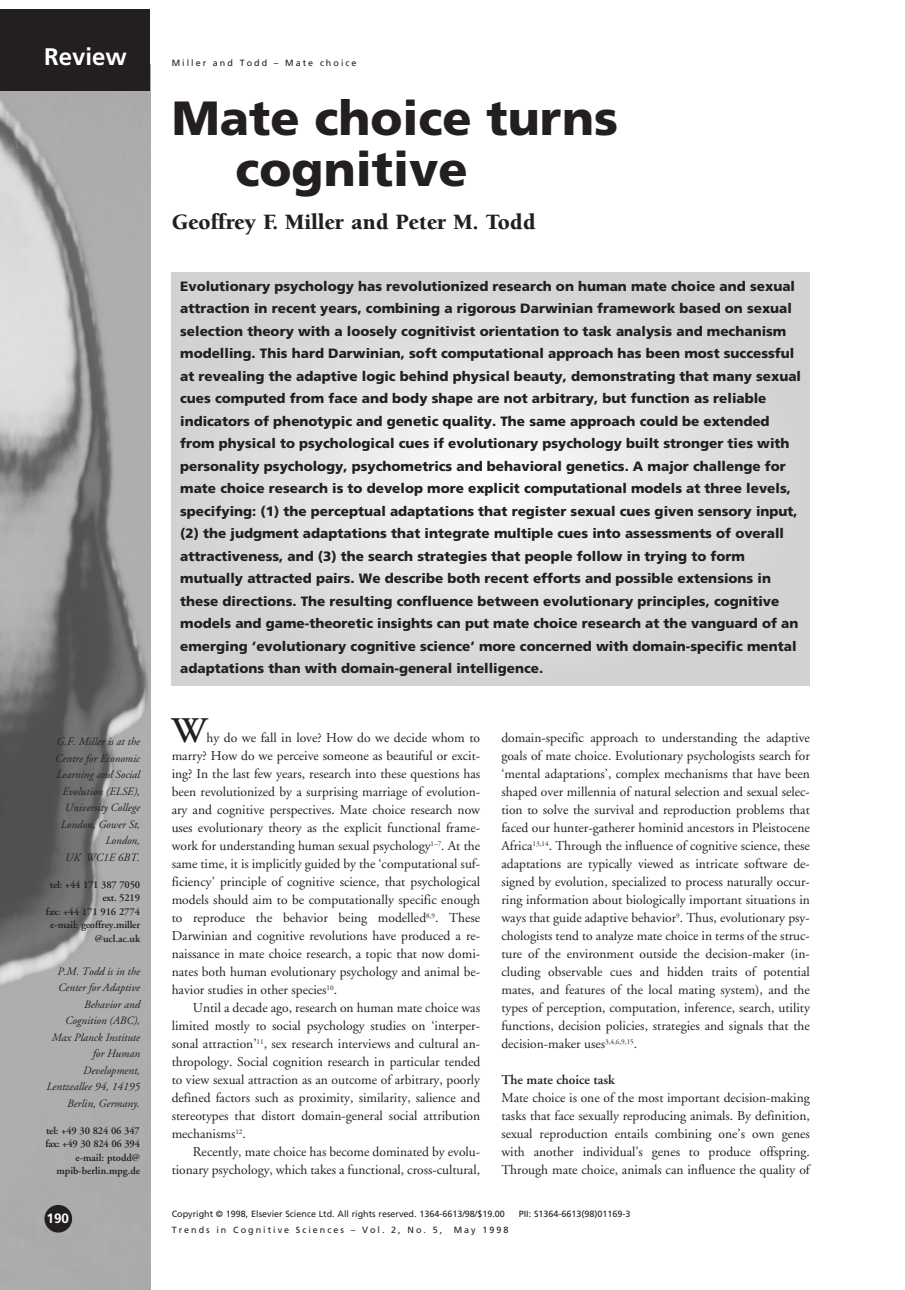
<style>
.page{position:relative;width:905px;height:1290px;background:#fff}
.page>*{position:absolute;margin:0;border:0;box-sizing:border-box;transform-origin:0 0}
.t1{font:900 48px/51px "Frutiger";color:#231f20}
.t2{font:600 36px "Adobe Garamond";color:#231f20}
.t3{font:700 24px "Frutiger";color:#fff}
.t4{font:900 22.5px "Berkeley";color:#231f20}
.t5{font:13.5px/18px "Adobe Garamond";color:#231f20;text-align:justify}
.t6{font:900 13.5px/22.5px "Frutiger";color:#231f20}
.t7{font:600 13.5px "Adobe Garamond";color:#231f20}
.t8{font:700 13.5px "Frutiger";color:#fff}
.t9{font:italic 11.25px/16.5px "Adobe Garamond";color:#231f20;text-align:right}
.t10{font:600 10.5px/13.5px "Adobe Garamond";letter-spacing:-.01em;color:#231f20;text-align:right}
.t11{font:9px "Frutiger";color:#231f20}
.t12{font:9px "Frutiger";letter-spacing:.22em;color:#231f20}
</style>
<div class="page">
<img style="left:0;top:90px;width:150px;height:1200px">
<div style="left:0;top:9px;width:150px;height:81px;background:#231f20"></div>
<div style="left:44px;top:1205px;width:28px;height:28px;background:#231f20;border-radius:50%"></div>
<div style="left:172px;top:272px;width:637px;height:413px;background:#d1d2d4"></div>
<div style="left:176px;top:275px;width:629px;height:408px;background:#d2d3d5;border-radius:50%"></div>
<div style="left:207px;top:295px;width:567px;height:368px;background:#d6d7d9;border-radius:50%"></div>
<div style="left:238px;top:315px;width:505px;height:328px;background:#dadbdd;border-radius:50%"></div>
<div style="left:269px;top:335px;width:443px;height:288px;background:#dedfe1;border-radius:50%"></div>
<div style="left:300px;top:355px;width:382px;height:248px;background:#e2e3e5;border-radius:50%"></div>
<div style="left:324px;top:371px;width:333px;height:216px;background:#e6e7e9;border-radius:50%"></div>
<div style="left:349px;top:387px;width:283px;height:184px;background:#eaebec;border-radius:50%"></div>
<div style="left:373px;top:403px;width:235px;height:152px;background:#eeeeef;border-radius:50%"></div>
<div style="left:398px;top:419px;width:185px;height:120px;background:#f1f2f3;border-radius:50%"></div>
<div style="left:423px;top:435px;width:135px;height:88px;background:#f5f5f6;border-radius:50%"></div>
<div style="left:447px;top:451px;width:87px;height:56px;background:#f9f9f9;border-radius:50%"></div>
<div style="left:472px;top:467px;width:37px;height:24px;background:#fdfdfd;border-radius:50%"></div>
<h3 class="t3" style="left:44px;top:47px;width:84px">Review</h3>
<p class="t12" style="left:172px;top:59px;width:186px">Miller and Todd – Mate choice</p>
<h1 class="t1" style="left:235px;top:96px;width:384px;text-indent:-64px">Mate choice turns cognitive</h1>
<h3 class="t4" style="left:172px;top:213px;width:365px">Geoffrey F. Miller and Peter M. Todd</h3>
<p class="t9" style="left:55px;top:734px;width:86px">G.F. Miller is at the<br>Centre for Economic<br>Learning and Social<br>Evolution (ELSE),<br>University College<br>London, Gower St,<br>London,<br>UK WC1E 6BT.</p>
<p class="t10" style="left:46px;top:878px;width:96px">tel: +44 171 387 7050 ext. 5219<br>fax: +44 171 916 2774 e-mail: geoffrey.miller @ucl.ac.uk</p>
<p class="t9" style="left:46px;top:964px;width:95px">P.M. Todd is in the<br>Center for Adaptive<br>Behavior and<br>Cognition (ABC),<br>Max Planck Institute for Human<br>Development,<br>Lentzeallee 94, 14195<br>Berlin, Germany.</p>
<p class="t10" style="left:46px;top:1124px;width:96px">tel: +49 30 824 06 347 fax: +49 30 824 06 394 e-mail: ptodd@ mpib-berlin.mpg.de</p>
<p class="t8" style="left:47px;top:1213px;width:24px">190</p>
<p class="t6" style="left:180px;top:276px;width:622px">Evolutionary psychology has revolutionized research on human mate choice and sexual attraction in recent years, combining a rigorous Darwinian framework based on sexual selection theory with a loosely cognitivist orientation to task analysis and mechanism modelling. This hard Darwinian, soft computational approach has been most successful at revealing the adaptive logic behind physical beauty, demonstrating that many sexual cues computed from face and body shape are not arbitrary, but function as reliable indicators of phenotypic and genetic quality. The same approach could be extended from physical to psychological cues if evolutionary psychology built stronger ties with personality psychology, psychometrics and behavioral genetics. A major challenge for mate choice research is to develop more explicit computational models at three levels, specifying: (1) the perceptual adaptations that register sexual cues given sensory input, (2) the judgment adaptations that integrate multiple cues into assessments of overall attractiveness, and (3) the search strategies that people follow in trying to form mutually attracted pairs. We describe both recent efforts and possible extensions in these directions. The resulting confluence between evolutionary principles, cognitive models and game-theoretic insights can put mate choice research at the vanguard of an emerging ‘evolutionary cognitive science’ more concerned with domain-specific mental adaptations than with domain-general intelligence.</p>
<h2 class="t2" style="left:172px;top:716px;width:36px">W</h2>
<p class="t5" style="left:172px;top:730px;width:310px;text-indent:35px">hy do we fall in love? How do we decide whom to marry? How do we perceive someone as beautiful or excit&shy;ing? In the last few years, research into these questions has been revolutionized by a surprising marriage of evolution&shy;ary and cognitive perspectives. Mate choice research now uses evolutionary theory as the explicit functional frame&shy;work for understanding human sexual psychology<sup>1–7</sup>. At the same time, it is implicitly guided by the ‘computational suf&shy;ficiency’ principle of cognitive science, that psychological models should aim to be computationally specific enough to reproduce the behavior being modelled<sup>8,9</sup>. These Darwinian and cognitive revolutions have produced a re&shy;naissance in mate choice research, a topic that now domi&shy;nates both human evolutionary psychology and animal be&shy;havior studies in other species<sup>10</sup>.</p>
<p class="t5" style="left:172px;top:1000px;width:310px;text-indent:21px">Until a decade ago, research on human mate choice was limited mostly to social psychology studies on ‘interper&shy;sonal attraction’<sup>11</sup>, sex research interviews and cultural an&shy;thropology. Social cognition research in particular tended to view sexual attraction as an outcome of arbitrary, poorly defined factors such as proximity, similarity, salience and stereotypes that distort domain-general social attribution mechanisms<sup>12</sup>.</p>
<p class="t5" style="left:172px;top:1144px;width:310px;text-align:right">Recently, mate choice has become dominated by evolu&shy;tionary psychology, which takes a functional, cross-cultural,</p>
<p class="t5" style="left:501px;top:730px;width:310px">domain-specific approach to understanding the adaptive goals of mate choice. Evolutionary psychologists search for ‘mental adaptations’, complex mechanisms that have been shaped over millennia of natural selection and sexual selec&shy;tion to solve the survival and reproduction problems that faced our hunter-gatherer hominid ancestors in Pleistocene Africa<sup>13,14</sup>. Through the influence of cognitive science, these adaptations are typically viewed as intricate software de&shy;signed by evolution, specialized to process naturally occur&shy;ring information about biologically important situations in ways that guide adaptive behavior<sup>9</sup>. Thus, evolutionary psy&shy;chologists tend to analyze mate choice in terms of the struc&shy;ture of the environment outside the decision-maker (in&shy;cluding observable cues and hidden traits of potential mates, and features of the local mating system), and the types of perception, computation, inference, search, utility functions, decision policies, strategies and signals that the decision-maker uses<sup>3,4,6,9,15</sup>.</p>
<p class="t7" style="left:501px;top:1075px;width:115px">The mate choice task</p>
<p class="t5" style="left:501px;top:1090px;width:310px">Mate choice is one of the most important decision-making tasks that face sexually reproducing animals. By definition, sexual reproduction entails combining one’s own genes with another individual’s genes to produce offspring.<br>Through mate choice, animals can influence the quality of</p>
<p class="t11" style="left:172px;top:1210px;width:335px">Copyright © 1998, Elsevier Science Ltd. All rights reserved. 1364-6613/98/$19.00</p>
<p class="t11" style="left:518px;top:1210px;width:113px">PII: S1364-6613(98)01169-3</p>
<p class="t12" style="left:172px;top:1226px;width:272px">Trends in Cognitive Sciences – Vol. 2, No. 5,</p>
<p class="t11" style="left:454px;top:1226px;width:56px">May 1998</p>
</div>
